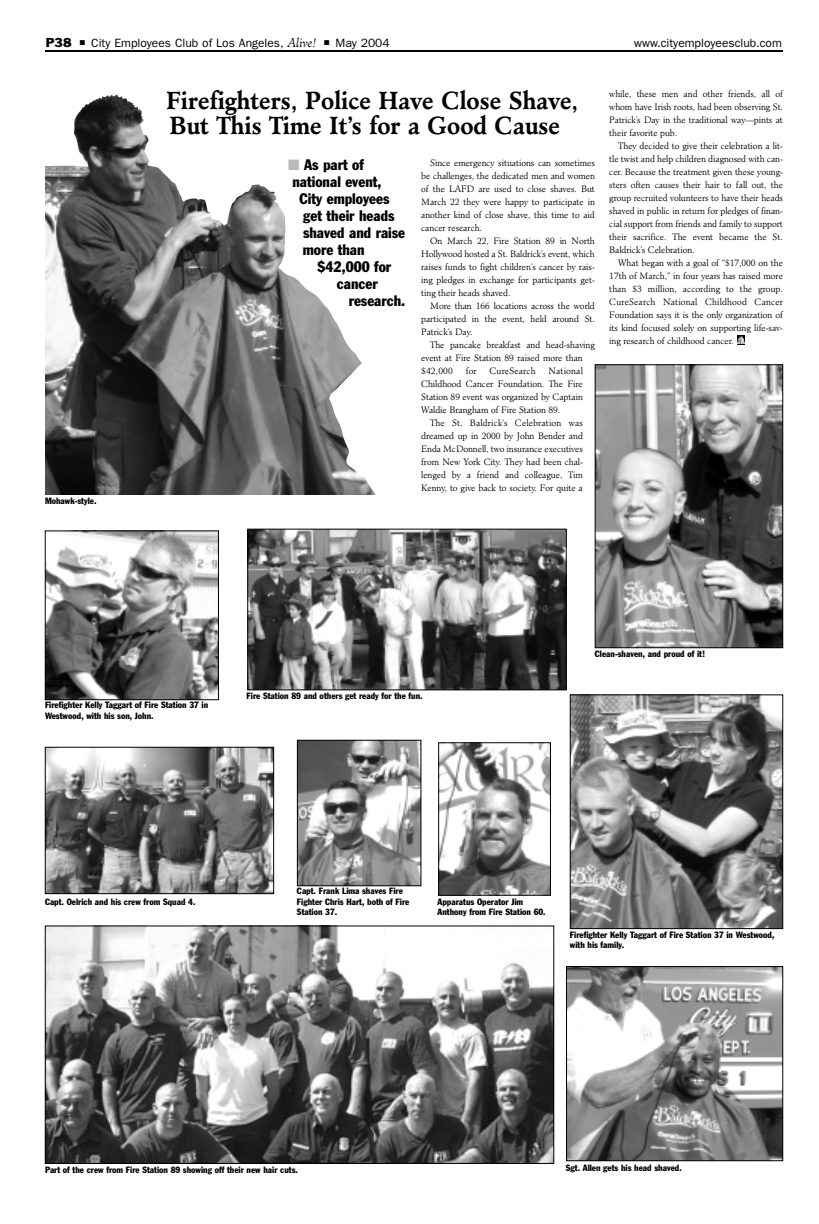
<style>
.page{position:relative;width:819px;height:1224px;background:#fff}
.page>*{position:absolute;margin:0;border:0;box-sizing:border-box;transform-origin:0 0}
.t1{font:700 24px/25px "Minister";color:#000;scale:.9 1}
.t2{font:condensed 15px "Franklin Gothic";color:#000}
.t3{font:12px "Franklin Gothic";color:#000}
.t4{font:300 9px "Minister";letter-spacing:-.005em;color:#000;scale:.95 1}
.t5{font:condensed 9px/10.5px "Franklin Gothic";color:#000}
.t6{font:300 9px "Minister";letter-spacing:.015em;color:#000;scale:.95 1}
.s1{font-style:inherit}
.s2{font-family:"Minister";font-weight:300;font-style:italic}
.s3{color:#bababa}
</style>
<div class="page">
<svg style="left:737px;top:336px;width:8px;height:9px"></svg>
<hr style="left:45px;top:50px;width:738px;height:2px;background:#000">
<img style="left:440px;top:744px;width:109px;height:150px">
<div style="left:438px;top:742px;width:113px;height:154px;border:1px solid #000"></div>
<img style="left:597px;top:366px;width:184px;height:280px">
<div style="left:595px;top:364px;width:188px;height:284px;border:1px solid #000"></div>
<img style="left:572px;top:697px;width:209px;height:230px">
<div style="left:570px;top:695px;width:213px;height:234px;border:1px solid #000"></div>
<img style="left:299px;top:742px;width:120px;height:142px">
<div style="left:297px;top:740px;width:124px;height:146px;border:1px solid #000"></div>
<img style="left:47px;top:749px;width:225px;height:143px">
<div style="left:45px;top:747px;width:229px;height:147px;border:1px solid #000"></div>
<img style="left:47px;top:533px;width:170px;height:165px">
<div style="left:45px;top:531px;width:174px;height:169px;border:1px solid #000"></div>
<img style="left:45px;top:103px;width:331px;height:392px">
<img style="left:250px;top:531px;width:314px;height:157px">
<div style="left:248px;top:529px;width:318px;height:161px;border:1px solid #000"></div>
<img style="left:568px;top:968px;width:213px;height:191px">
<div style="left:566px;top:966px;width:217px;height:195px;border:1px solid #000"></div>
<img style="left:47px;top:928px;width:505px;height:234px">
<div style="left:45px;top:926px;width:509px;height:238px;border:1px solid #000"></div>
<p class="t3" style="left:46px;top:38px;width:345px"><span class="s1">P38</span> ■ City Employees Club of Los Angeles, <span class="s2">Alive!</span> ■ May 2004</p>
<p class="t3" style="left:634px;top:38px;width:149px">www.cityemployeesclub.com</p>
<p class="t5" style="left:45px;top:496px;width:53px">Mohawk-style.</p>
<p class="t1" style="left:166px;top:90px;width:460px">Firefighters, Police Have Close Shave,<br>But This Time It’s for a Good Cause</p>
<p class="t2" style="left:288px;top:159px;width:77px"><span class="s3">■</span> As part of</p>
<p class="t2" style="left:292px;top:176px;width:91px">national event,</p>
<p class="t2" style="left:300px;top:193px;width:91px">City employees</p>
<p class="t2" style="left:303px;top:210px;width:93px">get their heads</p>
<p class="t2" style="left:303px;top:227px;width:104px">shaved and raise</p>
<p class="t2" style="left:303px;top:244px;width:63px">more than</p>
<p class="t2" style="left:318px;top:261px;width:75px">$42,000 for</p>
<p class="t2" style="left:337px;top:278px;width:42px">cancer</p>
<p class="t2" style="left:349px;top:295px;width:58px">research.</p>
<p class="t4" style="left:430px;top:159px;width:175px">Since emergency situations can sometimes</p>
<p class="t4" style="left:421px;top:172px;width:184px">be challenges, the dedicated men and women</p>
<p class="t4" style="left:421px;top:185px;width:184px">of the LAFD are used to close shaves. But</p>
<p class="t4" style="left:421px;top:198px;width:184px">March 22 they were happy to participate in</p>
<p class="t4" style="left:421px;top:211px;width:184px">another kind of close shave, this time to aid</p>
<p class="t4" style="left:421px;top:224px;width:65px">cancer research.</p>
<p class="t4" style="left:430px;top:237px;width:175px">On March 22, Fire Station 89 in North</p>
<p class="t4" style="left:421px;top:250px;width:184px">Hollywood hosted a St. Baldrick’s event, which</p>
<p class="t4" style="left:421px;top:263px;width:184px">raises funds to fight children’s cancer by rais-</p>
<p class="t4" style="left:421px;top:276px;width:184px">ing pledges in exchange for participants get-</p>
<p class="t4" style="left:421px;top:289px;width:95px">ting their heads shaved.</p>
<p class="t4" style="left:430px;top:302px;width:175px">More than 166 locations across the world</p>
<p class="t4" style="left:421px;top:315px;width:184px">participated in the event, held around St.</p>
<p class="t4" style="left:421px;top:328px;width:55px">Patrick’s Day.</p>
<p class="t4" style="left:430px;top:341px;width:175px">The pancake breakfast and head-shaving</p>
<p class="t4" style="left:421px;top:354px;width:172px">event at Fire Station 89 raised more than</p>
<p class="t4" style="left:421px;top:367px;width:35px">$42,000</p>
<p class="t4" style="left:466px;top:367px;width:13px">for</p>
<p class="t6" style="left:490px;top:367px;width:50px">CureSearch</p>
<p class="t6" style="left:548px;top:367px;width:38px">National</p>
<p class="t4" style="left:421px;top:380px;width:172px">Childhood Cancer Foundation. The Fire</p>
<p class="t4" style="left:421px;top:393px;width:172px">Station 89 event was organized by Captain</p>
<p class="t4" style="left:421px;top:406px;width:148px">Waldie Brangham of Fire Station 89.</p>
<p class="t6" style="left:430px;top:419px;width:162px">The St. Baldrick’s Celebration was</p>
<p class="t4" style="left:421px;top:432px;width:172px">dreamed up in 2000 by John Bender and</p>
<p class="t4" style="left:421px;top:445px;width:172px">Enda McDonnell, two insurance executives</p>
<p class="t4" style="left:421px;top:458px;width:172px">from New York City. They had been chal-</p>
<p class="t4" style="left:421px;top:471px;width:172px">lenged by a friend and colleague, Tim</p>
<p class="t4" style="left:421px;top:484px;width:172px">Kenny, to give back to society. For quite a</p>
<p class="t4" style="left:609px;top:90px;width:184px">while, these men and other friends, all of</p>
<p class="t4" style="left:609px;top:103px;width:184px">whom have Irish roots, had been observing St.</p>
<p class="t4" style="left:609px;top:116px;width:184px">Patrick’s Day in the traditional way—pints at</p>
<p class="t4" style="left:609px;top:129px;width:73px">their favorite pub.</p>
<p class="t4" style="left:618px;top:142px;width:175px">They decided to give their celebration a lit-</p>
<p class="t4" style="left:609px;top:155px;width:184px">tle twist and help children diagnosed with can-</p>
<p class="t4" style="left:609px;top:168px;width:184px">cer. Because the treatment given these young-</p>
<p class="t4" style="left:609px;top:181px;width:184px">sters often causes their hair to fall out, the</p>
<p class="t4" style="left:609px;top:194px;width:184px">group recruited volunteers to have their heads</p>
<p class="t4" style="left:609px;top:207px;width:184px">shaved in public in return for pledges of finan-</p>
<p class="t4" style="left:609px;top:220px;width:184px">cial support from friends and family to support</p>
<p class="t4" style="left:609px;top:233px;width:184px">their sacrifice. The event became the St.</p>
<p class="t4" style="left:609px;top:246px;width:91px">Baldrick’s Celebration.</p>
<p class="t4" style="left:618px;top:259px;width:175px">What began with a goal of “$17,000 on the</p>
<p class="t4" style="left:609px;top:272px;width:184px">17th of March,” in four years has raised more</p>
<p class="t4" style="left:609px;top:285px;width:184px">than $3 million, according to the group.</p>
<p class="t6" style="left:609px;top:298px;width:184px">CureSearch National Childhood Cancer</p>
<p class="t4" style="left:609px;top:311px;width:184px">Foundation says it is the only organization of</p>
<p class="t4" style="left:609px;top:324px;width:184px">its kind focused solely on supporting life-sav-</p>
<p class="t4" style="left:609px;top:337px;width:132px">ing research of childhood cancer.</p>
<p class="t5" style="left:595px;top:650px;width:112px">Clean-shaven, and proud of it!</p>
<p class="t5" style="left:45px;top:701px;width:165px">Firefighter Kelly Taggart of Fire Station 37 in<br>Westwood, with his son, John.</p>
<p class="t5" style="left:247px;top:692px;width:178px">Fire Station 89 and others get ready for the fun.</p>
<p class="t5" style="left:45px;top:897px;width:152px">Capt. Oelrich and his crew from Squad 4.</p>
<p class="t5" style="left:297px;top:887px;width:114px">Capt. Frank Lima shaves Fire<br>Fighter Chris Hart, both of Fire<br>Station 37.</p>
<p class="t5" style="left:438px;top:897px;width:110px">Apparatus Operator Jim<br>Anthony from Fire Station 60.</p>
<p class="t5" style="left:570px;top:930px;width:206px">Firefighter Kelly Taggart of Fire Station 37 in Westwood, with his family.</p>
<p class="t5" style="left:45px;top:1165px;width:254px">Part of the crew from Fire Station 89 showing off their new hair cuts.</p>
<p class="t5" style="left:566px;top:1164px;width:117px">Sgt. Allen gets his head shaved.</p>
</div>
